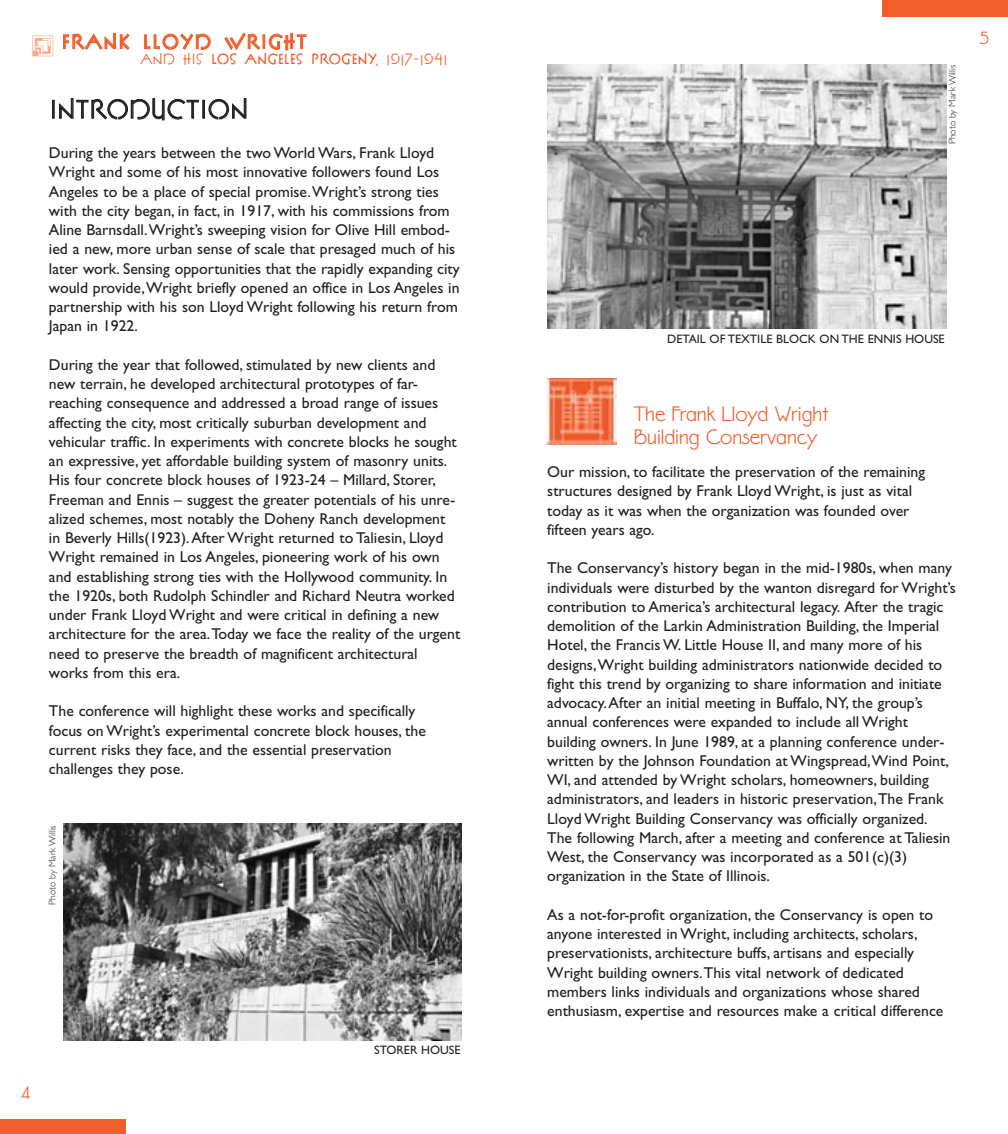
<style>
.page{position:relative;width:1008px;height:1134px;background:#fff}
.page>*{position:absolute;margin:0;border:0;box-sizing:border-box;transform-origin:0 0}
.t1{font:28px "P22 FLLW Exhibition";letter-spacing:-.005em;color:#231f20}
.t2{font:22.75px/22.8px "Eaglefeather";color:#f15d2a}
.t3{font:700 21.53px "P22 FLLW Exhibition";letter-spacing:.06em;color:#f15d2a}
.t4{font:19.25px "Eaglefeather";color:#f15d2a}
.t5{font:15.75px/19.2px "Gill Sans";color:#231f20}
.t6{font:700 15.75px "P22 FLLW Exhibition";color:#f15d2a}
.t7{font:12.25px "Gill Sans";color:#231f20}
.t8{font:300 9.62px "Gill Sans";color:#231f20}
.s1{font-family:"P22 FLLW Exhibition Extras";font-weight:400;font-size:25.2px;color:#f9aa84}
.s2{font-weight:400}
</style>
<div class="page">
<div style="left:882px;top:0;width:126px;height:16px;background:#f15d2a"></div>
<div style="left:0;top:1119px;width:126px;height:15px;background:#f15d2a"></div>
<img style="left:547px;top:65px;width:399px;height:264px">
<img style="left:546px;top:378px;width:70px;height:67px">
<img style="left:63px;top:823px;width:399px;height:217px">
<h3 class="t3" style="left:33px;top:29px;width:276px"><span class="s1">G</span> FRANK LLOYD WRIGHT</h3>
<p class="t6" style="left:140px;top:49px;width:309px"><span class="s2">AND HIS</span> LOS ANGELES PROGENY<span class="s2">, 1917–1941</span></p>
<h1 class="t1" style="left:49px;top:92px;width:200px">INTRODUCTION</h1>
<p class="t5" style="left:49px;top:145px;width:412px">During the years between the two World Wars, Frank Lloyd Wright and some of his most innovative followers found Los Angeles to be a place of special promise.Wright’s strong ties with the city began, in fact, in 1917, with his commissions from Aline Barnsdall.Wright’s sweeping vision for Olive Hill embod&shy;ied a new, more urban sense of scale that presaged much of his later work. Sensing opportunities that the rapidly expanding city would provide,Wright briefly opened an office in Los Angeles in partnership with his son Lloyd Wright following his return from Japan in 1922.</p>
<p class="t5" style="left:49px;top:357px;width:413px">During the year that followed, stimulated by new clients and new terrain, he developed architectural prototypes of far&shy;reaching consequence and addressed a broad range of issues affecting the city, most critically suburban development and vehicular traffic. In experiments with concrete blocks he sought an expressive, yet affordable building system of masonry units.<br>His four concrete block houses of 1923-24 – Millard, Storer, Freeman and Ennis – suggest the greater potentials of his unre&shy;alized schemes, most notably the Doheny Ranch development in Beverly Hills(1923).After Wright returned to Taliesin, Lloyd Wright remained in Los Angeles, pioneering work of his own and establishing strong ties with the Hollywood community. In the 1920s, both Rudolph Schindler and Richard Neutra worked under Frank Lloyd Wright and were critical in defining a new architecture for the area.Today we face the reality of the urgent need to preserve the breadth of magnificent architectural works from this era.</p>
<p class="t5" style="left:49px;top:703px;width:378px">The conference will highlight these works and specifically focus on Wright’s experimental concrete block houses, the current risks they face, and the essential preservation challenges they pose.</p>
<p class="t8" style="left:49px;top:905px;width:81px;rotate:-90deg">Photo by Mark Willis</p>
<p class="t4" style="left:21px;top:1087px;width:11px">4</p>
<p class="t7" style="left:374px;top:1045px;width:88px">STORER HOUSE</p>
<p class="t8" style="left:949px;top:144px;width:81px;rotate:-90deg">Photo by Mark Willis</p>
<p class="t4" style="left:980px;top:32px;width:11px">5</p>
<p class="t7" style="left:667px;top:334px;width:279px">DETAIL OF TEXTILE BLOCK ON THE ENNIS HOUSE</p>
<h2 class="t2" style="left:634px;top:405px;width:196px">The Frank Lloyd Wright<br>Building Conservancy</h2>
<p class="t5" style="left:547px;top:464px;width:379px">Our mission, to facilitate the preservation of the remaining structures designed by Frank Lloyd Wright, is just as vital today as it was when the organization was founded over fifteen years ago.</p>
<p class="t5" style="left:547px;top:560px;width:410px">The Conservancy’s history began in the mid-1980s, when many individuals were disturbed by the wanton disregard for Wright’s contribution to America’s architectural legacy. After the tragic demolition of the Larkin Administration Building, the Imperial Hotel, the Francis W. Little House II, and many more of his designs,Wright building administrators nationwide decided to fight this trend by organizing to share information and initiate advocacy.After an initial meeting in Buffalo, NY, the group’s annual conferences were expanded to include all Wright building owners. In June 1989, at a planning conference under&shy;written by the Johnson Foundation at Wingspread,Wind Point, WI, and attended by Wright scholars, homeowners, building administrators, and leaders in historic preservation,The Frank Lloyd Wright Building Conservancy was officially organized.<br>The following March, after a meeting and conference at Taliesin West, the Conservancy was incorporated as a 501(c)(3) organization in the State of Illinois.</p>
<p class="t5" style="left:547px;top:907px;width:398px">As a not-for-profit organization, the Conservancy is open to anyone interested in Wright, including architects, scholars, preservationists, architecture buffs, artisans and especially Wright building owners.This vital network of dedicated members links individuals and organizations whose shared enthusiasm, expertise and resources make a critical difference</p>
</div>
